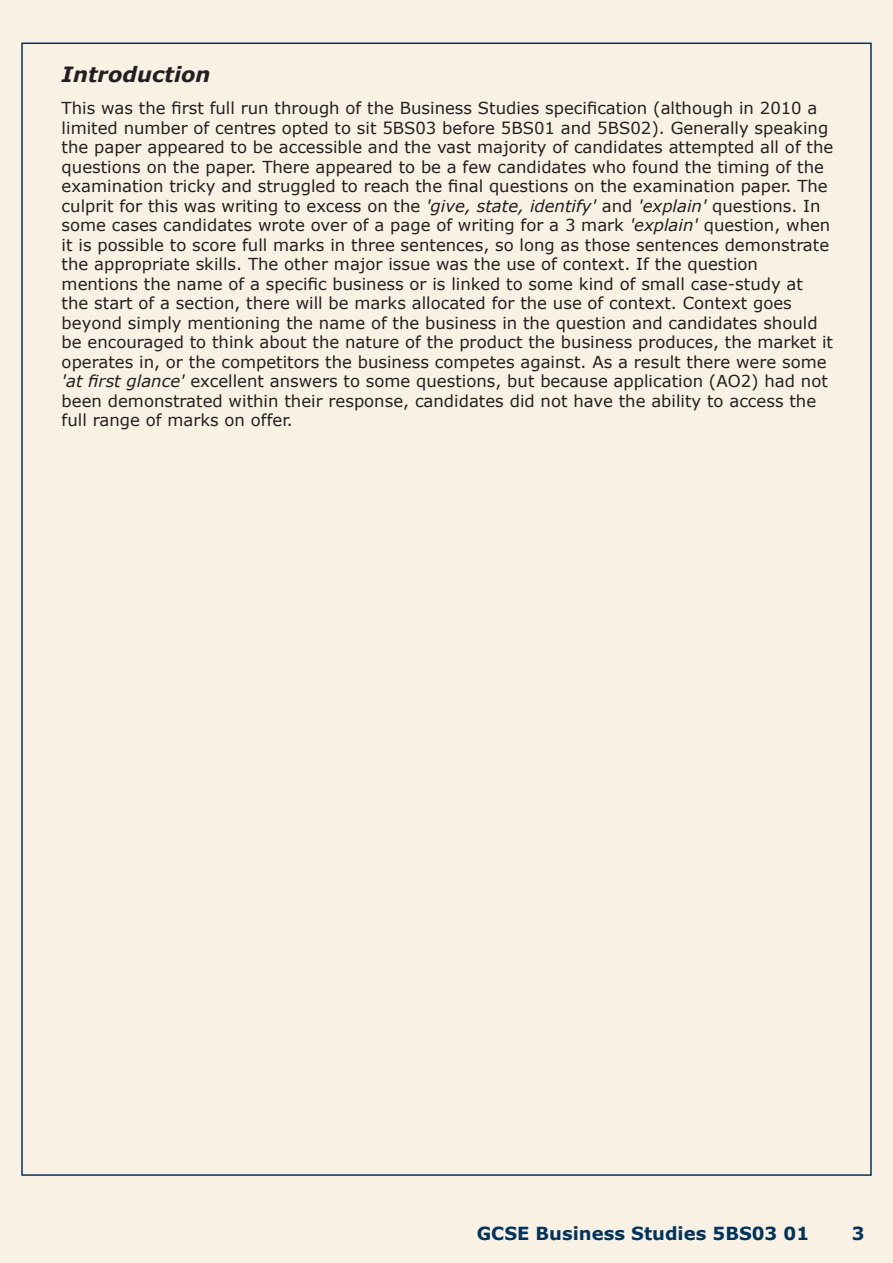
<style>
.page{position:relative;width:893px;height:1263px;background:#f9f2e4}
.page>*{position:absolute;margin:0;border:0;box-sizing:border-box;transform-origin:0 0}
.t1{font:italic 700 21px "Verdana";color:#231f20}
.t2{font:700 18px "Verdana";color:#00345e}
.t3{font:16.5px/19.5px "Verdana";color:#231f20}
.s1{font-style:italic}
</style>
<div class="page">
<p class="t1" style="left:62px;top:61px;width:150px">Introduction</p>
<p class="t3" style="left:62px;top:98px;width:773px">This was the first full run through of the Business Studies specification (although in 2010 a limited number of centres opted to sit 5BS03 before 5BS01 and 5BS02). Generally speaking the paper appeared to be accessible and the vast majority of candidates attempted all of the questions on the paper. There appeared to be a few candidates who found the timing of the examination tricky and struggled to reach the final questions on the examination paper. The culprit for this was writing to excess on the <span class="s1">'give, state, identify'</span> and <span class="s1">'explain'</span> questions. In some cases candidates wrote over of a page of writing for a 3 mark <span class="s1">'explain'</span> question, when it is possible to score full marks in three sentences, so long as those sentences demonstrate the appropriate skills. The other major issue was the use of context. If the question mentions the name of a specific business or is linked to some kind of small case-study at the start of a section, there will be marks allocated for the use of context. Context goes beyond simply mentioning the name of the business in the question and candidates should be encouraged to think about the nature of the product the business produces, the market it operates in, or the competitors the business competes against. As a result there were some <span class="s1">'at first glance'</span> excellent answers to some questions, but because application (AO2) had not been demonstrated within their response, candidates did not have the ability to access the full range of marks on offer.</p>
<p class="t2" style="left:477px;top:1222px;width:334px">GCSE Business Studies 5BS03 01</p>
<p class="t2" style="left:852px;top:1222px;width:14px">3</p>
</div>
